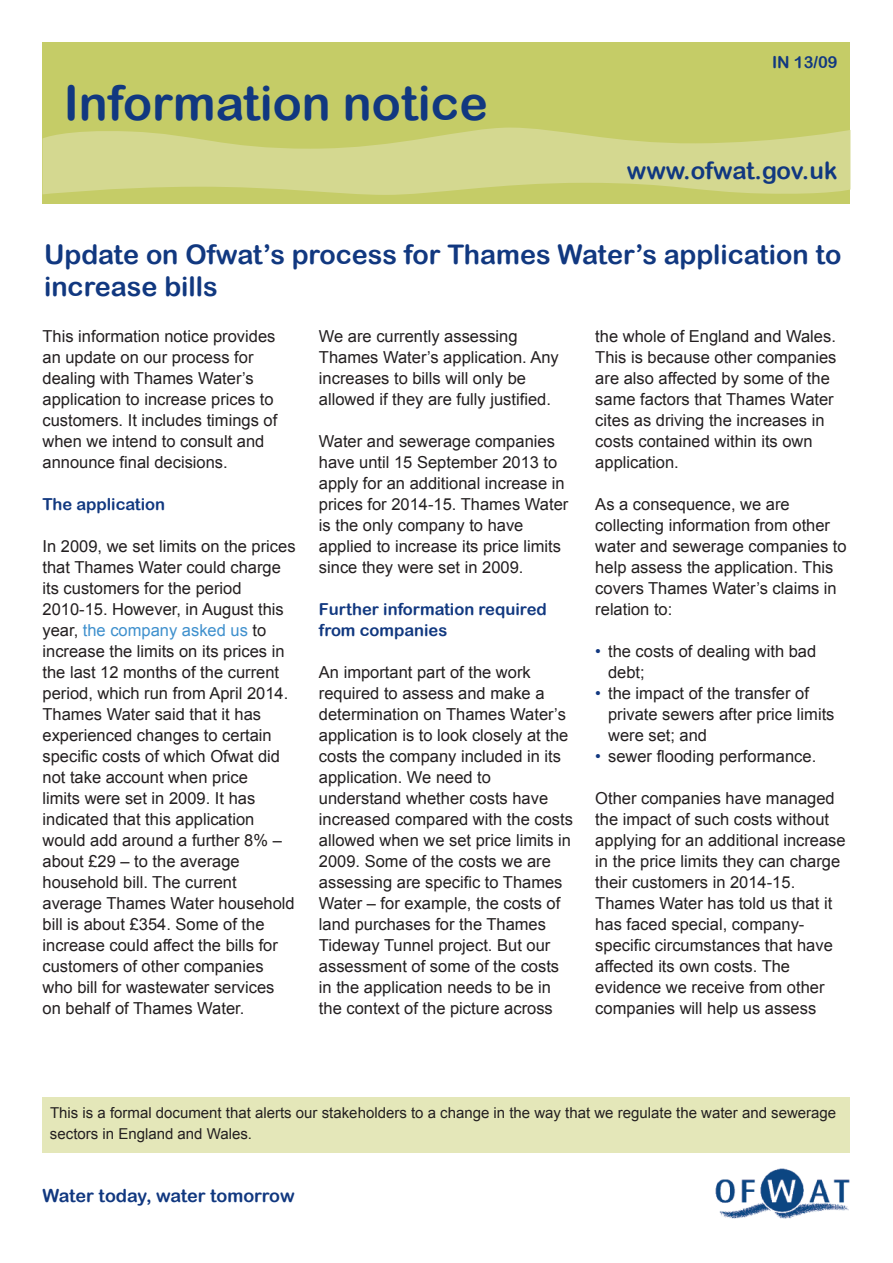
<style>
.page{position:relative;width:893px;height:1263px;background:#fff}
.page>*{position:absolute;margin:0;border:0;box-sizing:border-box;transform-origin:0 0}
.t1{font:48px "Arial Rounded MT Bold";color:#113880}
.t2{font:27px/32.4px "Arial Rounded MT Bold";color:#113880}
.t3{font:24px "Arial Rounded MT Bold";color:#113880}
.t4{font:18px "Arial Rounded MT Bold";color:#113880}
.t5{font:16.5px/21px "Arial";color:#231f20}
.t6{font:16.5px/21px "Arial Rounded MT Bold";color:#113880}
.t7{font:15px/21px "Arial";color:#231f20}
.s1{color:#3f90cd}
.s2{color:#113880}
</style>
<div class="page">
<img style="left:715px;top:1168px;width:135px;height:51px">
<div style="left:43px;top:43px;width:807px;height:161px;background:#c5cc67"></div>
<svg style="left:43px;top:127px;width:807px;height:68px;fill:#d4d890"></svg>
<div style="left:43px;top:1097px;width:807px;height:55px;background:#e4e7b9"></div>
<h1 class="t1" style="left:64px;top:75px;width:426px">Information notice</h1>
<h1 class="t6" style="left:772px;top:51px;width:67px">IN 13/09</h1>
<p class="t3" style="left:627px;top:156px;width:212px">www.ofwat.gov.uk</p>
<h1 class="t2" style="left:44px;top:237px;width:799px">Update on Ofwat’s process for Thames Water’s application to increase bills</h1>
<p class="t5" style="left:43px;top:325px;width:236px">This information notice provides an update on our process for dealing with Thames Water’s application to increase prices to customers. It includes timings of when we intend to consult and announce final decisions.</p>
<h2 class="t6" style="left:43px;top:493px;width:124px">The application</h2>
<p class="t5" style="left:43px;top:535px;width:255px">In 2009, we set limits on the prices that Thames Water could charge its customers for the period<br>2010-15. However, in August this year, <span class="s1">the company asked us</span> to increase the limits on its prices in the last 12 months of the current period, which run from April 2014.<br>Thames Water said that it has experienced changes to certain specific costs of which Ofwat did not take account when price<br>limits were set in 2009. It has indicated that this application would add around a further 8% – about £29 – to the average household bill. The current average Thames Water household bill is about £354. Some of the increase could affect the bills for customers of other companies who bill for wastewater services on behalf of Thames Water.</p>
<p class="t5" style="left:319px;top:325px;width:241px">We are currently assessing<br>Thames Water’s application. Any increases to bills will only be allowed if they are fully justified.</p>
<p class="t5" style="left:319px;top:430px;width:251px">Water and sewerage companies have until 15 September 2013 to apply for an additional increase in prices for 2014-15. Thames Water is the only company to have applied to increase its price limits since they were set in 2009.</p>
<h2 class="t6" style="left:319px;top:598px;width:229px">Further information required from companies</h2>
<p class="t5" style="left:319px;top:661px;width:256px">An important part of the work required to assess and make a determination on Thames Water’s application is to look closely at the costs the company included in its application. We need to understand whether costs have increased compared with the costs allowed when we set price limits in<br>2009. Some of the costs we are assessing are specific to Thames<br>Water – for example, the costs of land purchases for the Thames<br>Tideway Tunnel project. But our assessment of some of the costs in the application needs to be in the context of the picture across</p>
<p class="t5" style="left:595px;top:325px;width:243px">the whole of England and Wales.<br>This is because other companies are also affected by some of the same factors that Thames Water cites as driving the increases in costs contained within its own application.</p>
<p class="t5" style="left:595px;top:493px;width:253px">As a consequence, we are collecting information from other water and sewerage companies to help assess the application. This covers Thames Water’s claims in relation to:</p>
<p class="t5" style="left:608px;top:640px;width:210px;text-indent:-13px"><span class="s2">•</span> the costs of dealing with bad debt;</p>
<p class="t5" style="left:608px;top:682px;width:228px;text-indent:-13px"><span class="s2">•</span> the impact of the transfer of private sewers after price limits were set; and</p>
<p class="t5" style="left:595px;top:745px;width:222px"><span class="s2">•</span> sewer flooding performance.</p>
<p class="t5" style="left:595px;top:787px;width:252px">Other companies have managed the impact of such costs without applying for an additional increase in the price limits they can charge their customers in 2014-15.<br>Thames Water has told us that it has faced special, company&shy;specific circumstances that have affected its own costs. The evidence we receive from other companies will help us assess</p>
<p class="t7" style="left:50px;top:1102px;width:788px">This is a formal document that alerts our stakeholders to a change in the way that we regulate the water and sewerage sectors in England and Wales.</p>
<p class="t4" style="left:43px;top:1185px;width:254px">Water today, water tomorrow</p>
</div>
